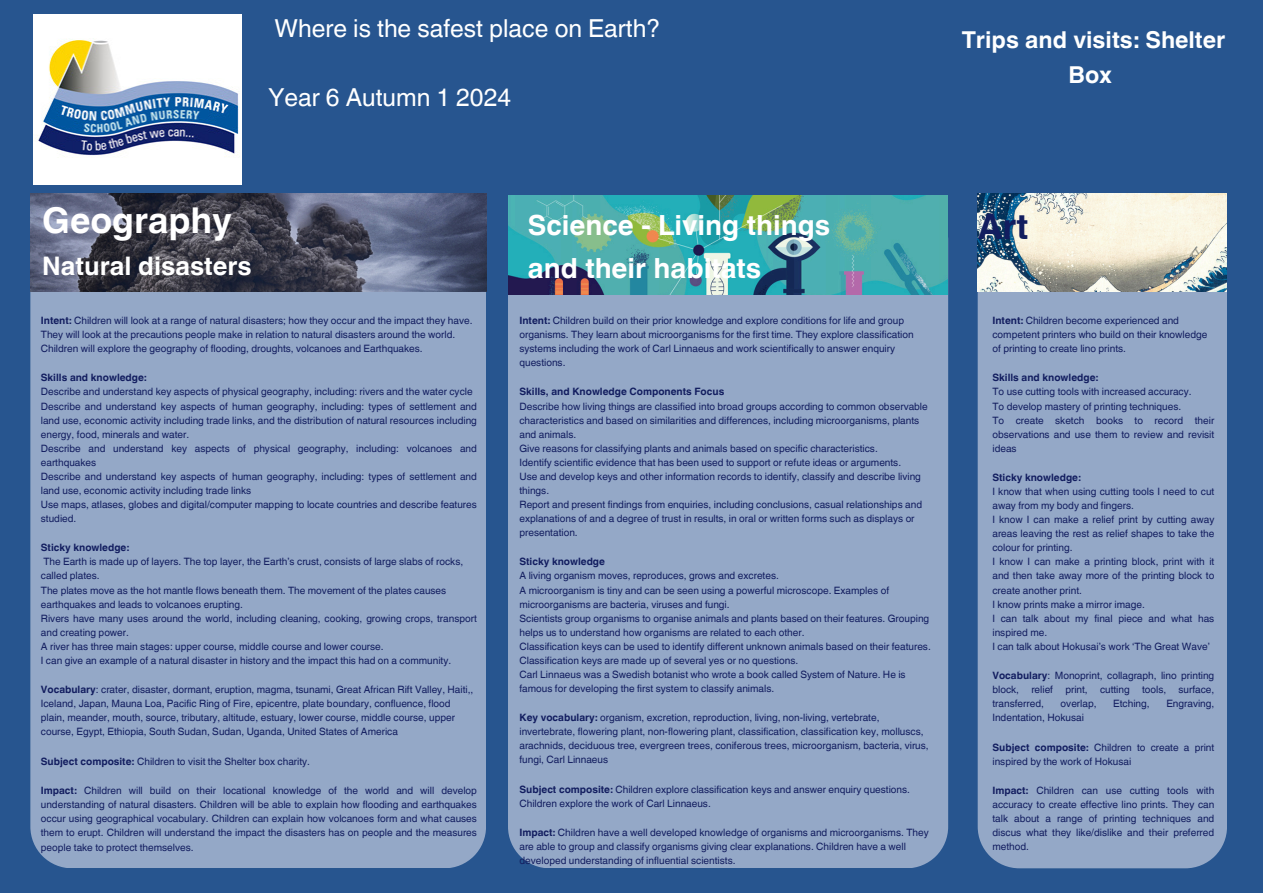
<style>
.page{position:relative;width:1263px;height:893px;background:#27558f}
.page>*{position:absolute;margin:0;border:0;box-sizing:border-box;transform-origin:0 0}
.t1{font:700 35.55px "Helvetica World";color:#fff}
.t2{font:700 35.25px "Helvetica World";color:#121d5f}
.t3{font:700 27.75px/42.8px "Helvetica World";color:#fff}
.t4{font:700 25.5px "Helvetica World";color:#fff}
.t5{font:24.75px "Helvetica World";color:#fff}
.t6{font:700 23.25px/34.9px "Helvetica World";color:#fff;text-align:center}
.t7{font:10.12px/14.1px "Helvetica World";color:#121d5f}
.t8{font:700 10.12px "Helvetica World";color:#121d5f}
.s1{font-weight:700}
</style>
<div class="page">
<img style="left:33px;top:14px;width:209px;height:170px">
<div style="left:978px;top:292px;width:249px;height:576px;background:#94a8c7"></div>
<div style="left:508px;top:294px;width:440px;height:573px;background:#94a8c7"></div>
<div style="left:30px;top:292px;width:456px;height:576px;background:#94a8c7"></div>
<img style="left:30px;top:193px;width:456px;height:99px">
<img style="left:508px;top:196px;width:440px;height:98px">
<img style="left:978px;top:193px;width:249px;height:99px">
<h2 class="t5" style="left:274px;top:14px;width:387px">Where is the safest place on Earth?</h2>
<p class="t5" style="left:268px;top:83px;width:244px">Year 6 Autumn 1 2024</p>
<p class="t6" style="left:962px;top:20px;width:265px">Trips and visits: Shelter<br>Box</p>
<p class="t1" style="left:42px;top:191px;width:191px">Geography</p>
<p class="t2" style="left:978px;top:197px;width:52px">Art</p>
<p class="t4" style="left:42px;top:245px;width:211px">Natural disasters</p>
<p class="t3" style="left:528px;top:201px;width:304px">Science - Living things and their habitats</p>
<p class="t7" style="left:41px;top:313px;width:433px"><span class="s1">Intent:</span> Children will look at a range of natural disasters; how they occur and the impact they have.<br>They will look at the precautions people make in relation to natural disasters around the world.<br>Children will explore the geography of flooding, droughts, volcanoes and Earthquakes.</p>
<p class="t8" style="left:41px;top:369px;width:107px">Skills and knowledge:</p>
<p class="t7" style="left:41px;top:385px;width:433px">Describe and understand key aspects of physical geography, including: rivers and the water cycle</p>
<p class="t7" style="left:41px;top:399px;width:438px;text-align:justify">Describe and understand key aspects of human geography, including: types of settlement and land use, economic activity including trade links, and the distribution of natural resources including energy, food, minerals and water.</p>
<p class="t7" style="left:41px;top:441px;width:438px">Describe and understand key aspects of physical geography, including: volcanoes and earthquakes</p>
<p class="t7" style="left:41px;top:469px;width:438px">Describe and understand key aspects of human geography, including: types of settlement and land use, economic activity including trade links</p>
<p class="t7" style="left:41px;top:497px;width:438px">Use maps, atlases, globes and digital/computer mapping to locate countries and describe features studied.</p>
<p class="t8" style="left:41px;top:539px;width:90px">Sticky knowledge:</p>
<p class="t7" style="left:41px;top:555px;width:424px">The Earth is made up of layers. The top layer, the Earth’s crust, consists of large slabs of rocks, called plates.</p>
<p class="t7" style="left:41px;top:583px;width:407px">The plates move as the hot mantle flows beneath them. The movement of the plates causes earthquakes and leads to volcanoes erupting.</p>
<p class="t7" style="left:41px;top:611px;width:438px">Rivers have many uses around the world, including cleaning, cooking, growing crops, transport and creating power.</p>
<p class="t7" style="left:41px;top:639px;width:344px">A river has three main stages: upper course, middle course and lower course.</p>
<p class="t7" style="left:41px;top:653px;width:412px">I can give an example of a natural disaster in history and the impact this had on a community.</p>
<p class="t7" style="left:41px;top:682px;width:434px"><span class="s1">Vocabulary</span>: crater, disaster, dormant, eruption, magma, tsunami, Great African Rift Valley, Haiti,, Iceland, Japan, Mauna Loa, Pacific Ring of Fire, epicentre, plate boundary, confluence, flood plain, meander, mouth, source, tributary, altitude, estuary, lower course, middle course, upper course, Egypt, Ethiopia, South Sudan, Sudan, Uganda, United States of America</p>
<h3 class="t7" style="left:41px;top:754px;width:271px"><span class="s1">Subject composite:</span> Children to visit the Shelter box charity.</h3>
<h1 class="t7" style="left:41px;top:783px;width:438px;text-align:justify"><span class="s1">Impact:</span> Children will build on their locational knowledge of the world and will develop understanding of natural disasters. Children will be able to explain how flooding and earthquakes occur using geographical vocabulary. Children can explain how volcanoes form and what causes them to erupt. Children will understand the impact the disasters has on people and the measures</h1>
<h1 class="t7" style="left:41px;top:840px;width:154px">people take to protect themselves.</h1>
<p class="t7" style="left:519px;top:313px;width:396px"><span class="s1">Intent:</span> Children build on their prior knowledge and explore conditions for life and group organisms. They learn about microorganisms for the first time. They explore classification systems including the work of Carl Linnaeus and work scientifically to answer enquiry questions.</p>
<p class="t8" style="left:519px;top:384px;width:206px">Skills, and Knowledge Components Focus</p>
<p class="t7" style="left:519px;top:399px;width:410px">Describe how living things are classified into broad groups according to common observable characteristics and based on similarities and differences, including microorganisms, plants and animals.</p>
<p class="t7" style="left:519px;top:441px;width:360px">Give reasons for classifying plants and animals based on specific characteristics.</p>
<p class="t7" style="left:519px;top:455px;width:383px">Identify scientific evidence that has been used to support or refute ideas or arguments.</p>
<p class="t7" style="left:519px;top:469px;width:403px">Use and develop keys and other information records to identify, classify and describe living things.</p>
<p class="t7" style="left:519px;top:497px;width:404px">Report and present findings from enquiries, including conclusions, casual relationships and explanations of and a degree of trust in results, in oral or written forms such as displays or presentation.</p>
<p class="t8" style="left:519px;top:553px;width:87px">Sticky knowledge</p>
<p class="t7" style="left:519px;top:569px;width:261px">A living organism moves, reproduces, grows and excretes.</p>
<p class="t7" style="left:519px;top:583px;width:371px">A microorganism is tiny and can be seen using a powerful microscope. Examples of microorganisms are bacteria, viruses and fungi.</p>
<p class="t7" style="left:519px;top:611px;width:411px">Scientists group organisms to organise animals and plants based on their features. Grouping helps us to understand how organisms are related to each other.</p>
<p class="t7" style="left:519px;top:639px;width:413px">Classification keys can be used to identify different unknown animals based on their features.<br>Classification keys are made up of several yes or no questions.</p>
<p class="t7" style="left:519px;top:667px;width:388px">Carl Linnaeus was a Swedish botanist who wrote a book called System of Nature. He is famous for developing the first system to classify animals.</p>
<p class="t7" style="left:519px;top:710px;width:411px"><span class="s1">Key vocabulary:</span> organism, excretion, reproduction, living, non-living, vertebrate, invertebrate, flowering plant, non-flowering plant, classification, classification key, molluscs, arachnids, deciduous tree, evergreen trees, coniferous trees, microorganism, bacteria, virus, fungi, Carl Linnaeus</p>
<p class="t7" style="left:519px;top:782px;width:392px"><span class="s1">Subject composite:</span> Children explore classification keys and answer enquiry questions.<br>Children explore the work of Carl Linnaeus.</p>
<p class="t7" style="left:519px;top:825px;width:411px"><span class="s1">Impact:</span> Children have a well developed knowledge of organisms and microorganisms. They are able to group and classify organisms giving clear explanations. Children have a well developed understanding of influential scientists.</p>
<p class="t7" style="left:992px;top:313px;width:217px"><span class="s1">Intent:</span> Children become experienced and competent printers who build on their knowledge of printing to create lino prints.</p>
<p class="t8" style="left:992px;top:369px;width:107px">Skills and knowledge:</p>
<p class="t7" style="left:992px;top:385px;width:201px">To use cutting tools with increased accuracy.</p>
<p class="t7" style="left:992px;top:399px;width:190px">To develop mastery of printing techniques.</p>
<p class="t7" style="left:992px;top:413px;width:223px;text-align:justify">To create sketch books to record their observations and use them to review and revisit ideas</p>
<p class="t8" style="left:992px;top:469px;width:90px">Sticky knowledge:</p>
<p class="t7" style="left:992px;top:484px;width:223px">I know that when using cutting tools I need to cut away from my body and fingers.</p>
<p class="t7" style="left:992px;top:512px;width:223px;text-align:justify">I know I can make a relief print by cutting away areas leaving the rest as relief shapes to take the colour for printing.</p>
<p class="t7" style="left:992px;top:555px;width:223px;text-align:justify">I know I can make a printing block, print with it and then take away more of the printing block to create another print.</p>
<p class="t7" style="left:992px;top:597px;width:154px">I know prints make a mirror image.</p>
<p class="t7" style="left:992px;top:611px;width:223px">I can talk about my final piece and what has inspired me.</p>
<p class="t7" style="left:992px;top:639px;width:219px">I can talk about Hokusai’s work ‘The Great Wave’</p>
<p class="t7" style="left:992px;top:668px;width:223px;text-align:justify"><span class="s1">Vocabulary</span>: Monoprint, collagraph, lino printing block, relief print, cutting tools, surface, transferred,</p>
<p class="t7" style="left:1060px;top:696px;width:37px">overlap,</p>
<p class="t7" style="left:1113px;top:696px;width:38px">Etching,</p>
<p class="t7" style="left:1166px;top:696px;width:49px">Engraving,</p>
<p class="t7" style="left:992px;top:710px;width:93px">Indentation, Hokusai</p>
<p class="t7" style="left:992px;top:740px;width:223px"><span class="s1">Subject composite:</span> Children to create a print inspired by the work of Hokusai</p>
<h2 class="t7" style="left:992px;top:783px;width:223px;text-align:justify"><span class="s1">Impact:</span> Children can use cutting tools with accuracy to create effective lino prints. They can talk about a range of printing techniques and discus what they like/dislike and their preferred method.</h2>
</div>
